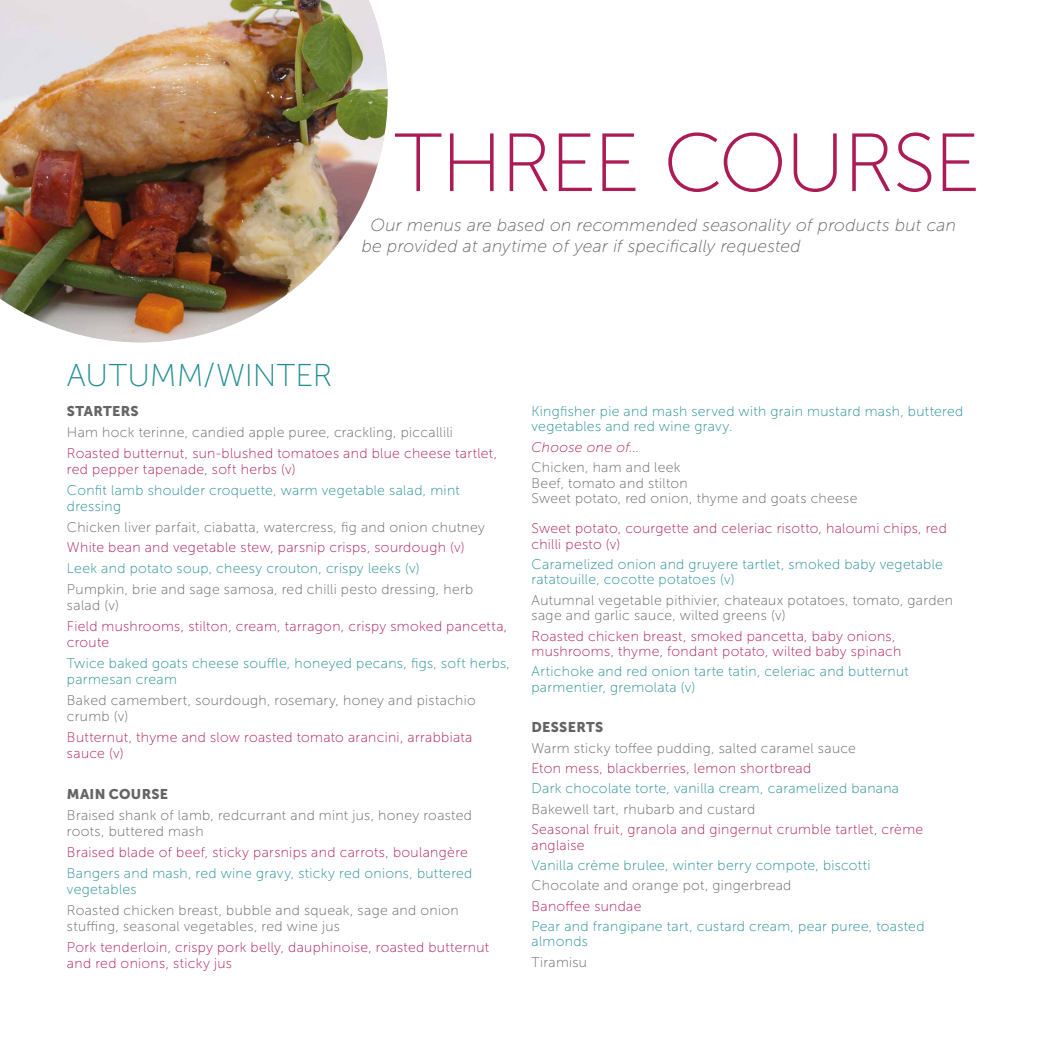
<style>
.page{position:relative;width:1042px;height:1042px;background:#fff}
.page>*{position:absolute;margin:0;border:0;box-sizing:border-box;transform-origin:0 0}
.t1{font:82.25px "Museo Sans 100";letter-spacing:-.025em;color:#ac1b56}
.t2{font:31.5px "Museo Sans 100";color:#228c93}
.t3{font:italic 17.5px/21px "Museo Sans 100";letter-spacing:.015em;color:#646464}
.t4{font:14px/15.9px "Museo Sans 100";letter-spacing:.025em;color:#ac1b56}
.t5{font:14px/15.9px "Museo Sans 100";letter-spacing:.025em;color:#646464}
.t6{font:14px/15.4px "Museo Sans 100";letter-spacing:.025em;color:#228c93}
.t7{font:14px "Museo Sans 900";letter-spacing:.02em;color:#646464}
.t8{font:italic 14px "Museo Sans 100";letter-spacing:.02em;color:#ac1b56}
</style>
<div class="page">
<img style="left:0;top:0;width:388px;height:342px">
<h1 class="t1" style="left:394px;top:119px;width:588px">THREE COURSE</h1>
<p class="t3" style="left:362px;top:214px;width:596px;text-indent:9px">Our menus are based on recommended seasonality of products but can be provided at anytime of year if specifically requested</p>
<h2 class="t2" style="left:67px;top:358px;width:267px">AUTUMM/WINTER</h2>
<p class="t7" style="left:67px;top:403px;width:73px">STARTERS</p>
<p class="t5" style="left:67px;top:424px;width:387px">Ham hock terinne, candied apple puree, crackling, piccallili</p>
<p class="t4" style="left:67px;top:445px;width:432px">Roasted butternut, sun-blushed tomatoes and blue cheese tartlet, red pepper tapenade, soft herbs (v)</p>
<p class="t6" style="left:67px;top:482px;width:394px;line-height:15.9px">Confit lamb shoulder croquette, warm vegetable salad, mint dressing</p>
<p class="t5" style="left:67px;top:519px;width:419px">Chicken liver parfait, ciabatta, watercress, fig and onion chutney</p>
<p class="t4" style="left:67px;top:540px;width:399px">White bean and vegetable stew, parsnip crisps, sourdough (v)</p>
<p class="t6" style="left:67px;top:561px;width:354px">Leek and potato soup, cheesy crouton, crispy leeks (v)</p>
<p class="t5" style="left:67px;top:581px;width:408px">Pumpkin, brie and sage samosa, red chilli pesto dressing, herb salad (v)</p>
<p class="t4" style="left:67px;top:618px;width:442px">Field mushrooms, stilton, cream, tarragon, crispy smoked pancetta, croute</p>
<p class="t6" style="left:67px;top:655px;width:444px;line-height:15.9px">Twice baked goats cheese souffle, honeyed pecans, figs, soft herbs, parmesan cream</p>
<p class="t5" style="left:67px;top:692px;width:410px">Baked camembert, sourdough, rosemary, honey and pistachio crumb (v)</p>
<p class="t4" style="left:67px;top:729px;width:407px">Butternut, thyme and slow roasted tomato arancini, arrabbiata sauce (v)</p>
<p class="t7" style="left:67px;top:786px;width:103px">MAIN COURSE</p>
<p class="t5" style="left:67px;top:807px;width:406px">Braised shank of lamb, redcurrant and mint jus, honey roasted roots, buttered mash</p>
<p class="t4" style="left:67px;top:844px;width:402px">Braised blade of beef, sticky parsnips and carrots, boulangère</p>
<p class="t6" style="left:67px;top:865px;width:407px;line-height:15.9px">Bangers and mash, red wine gravy, sticky red onions, buttered vegetables</p>
<p class="t5" style="left:67px;top:902px;width:393px">Roasted chicken breast, bubble and squeak, sage and onion stuffing, seasonal vegetables, red wine jus</p>
<p class="t4" style="left:67px;top:939px;width:424px">Pork tenderloin, crispy pork belly, dauphinoise, roasted butternut and red onions, sticky jus</p>
<p class="t6" style="left:531px;top:404px;width:433px">Kingfisher pie and mash served with grain mustard mash, buttered vegetables and red wine gravy.</p>
<p class="t8" style="left:531px;top:439px;width:109px">Choose one of...</p>
<p class="t5" style="left:531px;top:460px;width:327px;line-height:15.4px">Chicken, ham and leek<br>Beef, tomato and stilton<br>Sweet potato, red onion, thyme and goats cheese</p>
<p class="t4" style="left:531px;top:521px;width:417px;line-height:15.4px">Sweet potato, courgette and celeriac risotto, haloumi chips, red chilli pesto (v)</p>
<p class="t6" style="left:531px;top:557px;width:413px">Caramelized onion and gruyere tartlet, smoked baby vegetable ratatouille, cocotte potatoes (v)</p>
<p class="t5" style="left:531px;top:592px;width:423px;line-height:15.4px">Autumnal vegetable pithivier, chateaux potatoes, tomato, garden sage and garlic sauce, wilted greens (v)</p>
<p class="t4" style="left:531px;top:628px;width:371px;line-height:15.4px">Roasted chicken breast, smoked pancetta, baby onions, mushrooms, thyme, fondant potato, wilted baby spinach</p>
<p class="t6" style="left:531px;top:664px;width:379px">Artichoke and red onion tarte tatin, celeriac and butternut parmentier, gremolata (v)</p>
<p class="t7" style="left:531px;top:719px;width:73px">DESSERTS</p>
<p class="t5" style="left:531px;top:740px;width:326px">Warm sticky toffee pudding, salted caramel sauce</p>
<p class="t4" style="left:531px;top:760px;width:281px">Eton mess, blackberries, lemon shortbread</p>
<p class="t6" style="left:531px;top:781px;width:369px">Dark chocolate torte, vanilla cream, caramelized banana</p>
<p class="t5" style="left:531px;top:801px;width:225px">Bakewell tart, rhubarb and custard</p>
<p class="t4" style="left:531px;top:822px;width:393px;line-height:15.4px">Seasonal fruit, granola and gingernut crumble tartlet, crème anglaise</p>
<p class="t6" style="left:531px;top:857px;width:340px">Vanilla crème brulee, winter berry compote, biscotti</p>
<p class="t5" style="left:531px;top:877px;width:261px">Chocolate and orange pot, gingerbread</p>
<p class="t4" style="left:531px;top:898px;width:112px">Banoffee sundae</p>
<p class="t6" style="left:531px;top:918px;width:394px">Pear and frangipane tart, custard cream, pear puree, toasted almonds</p>
<p class="t5" style="left:531px;top:954px;width:57px">Tiramisu</p>
</div>
